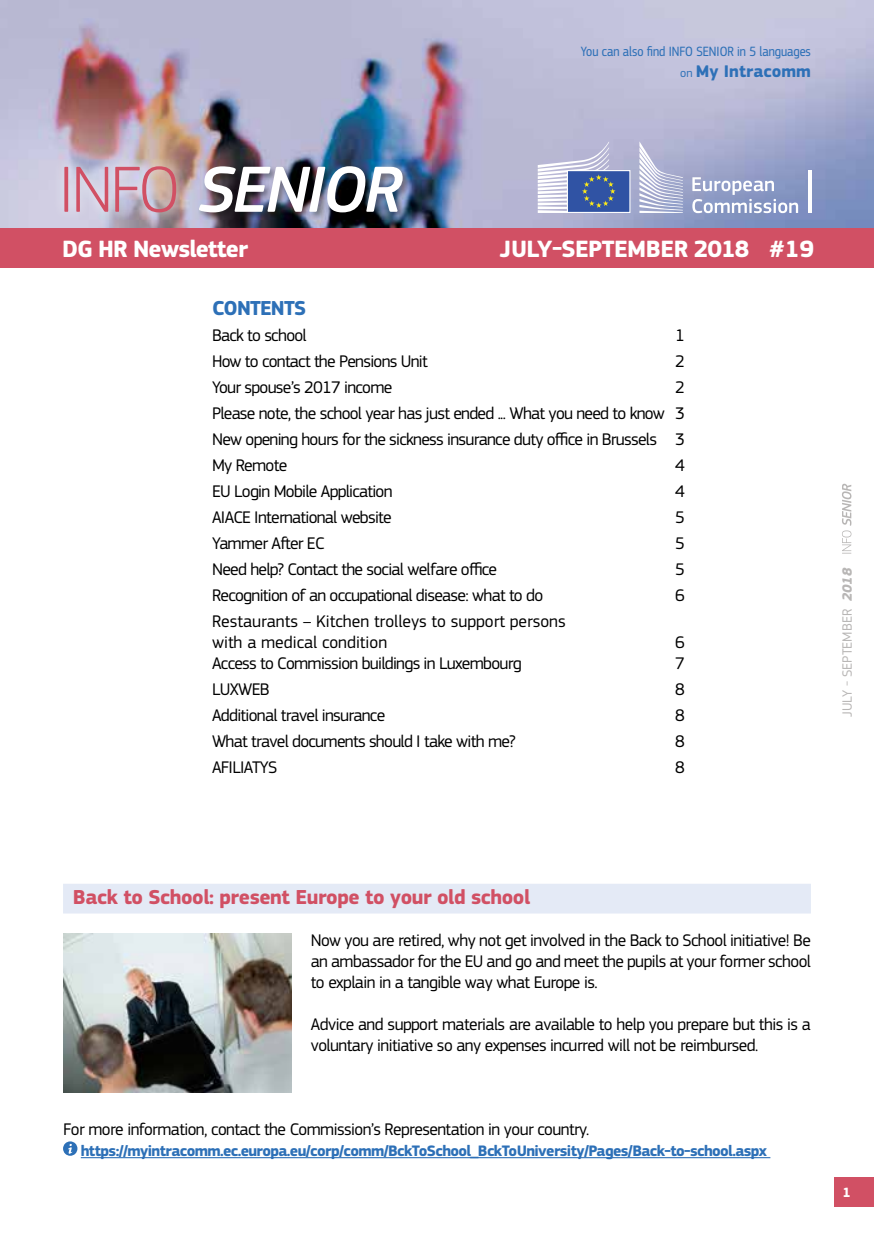
<style>
.page{position:relative;width:874px;height:1241px;background:#fff}
.page>*{position:absolute;margin:0;border:0;box-sizing:border-box;transform-origin:0 0}
.t1{font:700 24.5px "EC Square Sans Pro";letter-spacing:-.02em;color:#fff}
.t2{font:700 24.5px "EC Square Sans Pro";letter-spacing:-.04em;color:#fff}
.t3{font:700 21px "EC Square Sans Pro";letter-spacing:-.02em;color:#d15064}
.t4{font:700 21px "EC Square Sans Pro";letter-spacing:-.04em;color:#2d70b7}
.t5{font:17.5px/25.9px "EC Square Sans Pro";letter-spacing:-.04em;color:#000;text-align:justify}
.t6{font:17.5px/21px "EC Square Sans Pro";color:#000}
.t7{font:700 17.5px "EC Square Sans Pro";color:#2d70b7}
.t8{font:700 15.75px "EC Square Sans Pro";letter-spacing:-.04em;color:#2d70b7}
.t9{font:14px "EC Square Sans Cond Pro";color:#2d70b7}
.t10{font:14px "EC Square Sans Pro";color:#b8b6b5}
.t11{font:700 14px "EC Square Sans Pro";color:#fff}
.s1{font-weight:400;font-size:12.25px}
.s2{font-weight:700;font-style:italic}
</style>
<div class="page">
<div style="left:833px;top:1176px;width:40px;height:30px;background:#d15064"></div>
<svg style="left:842px;top:483px;width:9px;height:70px"></svg>
<div style="left:63px;top:883px;width:747px;height:30px;background:#e4eaf6"></div>
<hr style="left:81px;top:1156px;width:689px;height:1px;background:#2d70b7">
<svg style="left:63px;top:1141px;width:14px;height:14px"></svg>
<img style="left:63px;top:933px;width:228px;height:159px">
<img style="left:0;top:0;width:873px;height:228px">
<div style="left:197px;top:164px;width:214px;height:57px;background:#000;opacity:.38"></div>
<img style="left:198px;top:166px;width:204px;height:46px">
<div style="left:53px;top:155px;width:134px;height:68px;background:#fff;opacity:.75"></div>
<svg style="left:64px;top:166px;width:112px;height:46px;background:#cda5b4"></svg>
<svg style="left:639px;top:141px;width:43px;height:72px;background:#bec1da"></svg>
<div style="left:567px;top:171px;width:62px;height:41px;background:#3053a4"></div>
<div style="left:566px;top:170px;width:64px;height:43px;border:1px solid #fff"></div>
<svg style="left:537px;top:141px;width:78px;height:72px"></svg>
<hr style="left:807px;top:170px;width:3px;height:43px;background:#fff">
<svg style="left:692px;top:177px;width:105px;height:36px"></svg>
<div style="left:0;top:228px;width:873px;height:40px;background:#d15064"></div>
<p class="t9" style="left:580px;top:43px;width:231px">You can also find INFO SENIOR in 5 languages</p>
<p class="t7" style="left:680px;top:60px;width:132px"><span class="s1">on</span> My Intracomm</p>
<h1 class="t2" style="left:62px;top:234px;width:187px">DG HR Newsletter</h1>
<h1 class="t1" style="left:499px;top:234px;width:315px">JULY-SEPTEMBER 2018 #19</h1>
<p class="t4" style="left:212px;top:296px;width:96px">CONTENTS</p>
<p class="t5" style="left:212px;top:322px;width:96px">Back to school</p>
<p class="t5" style="left:675px;top:322px;width:11px">1</p>
<p class="t5" style="left:212px;top:348px;width:217px">How to contact the Pensions Unit</p>
<p class="t5" style="left:675px;top:348px;width:11px">2</p>
<p class="t5" style="left:212px;top:374px;width:182px">Your spouse’s 2017 income</p>
<p class="t5" style="left:212px;top:374px;width:474px;text-indent:463px">2<br>Please note, the school year has just ended ... What you need to know 3<br>New opening hours for the sickness insurance duty office in Brussels 3<br>My Remote</p>
<p class="t5" style="left:675px;top:452px;width:11px">4</p>
<p class="t5" style="left:212px;top:478px;width:182px">EU Login Mobile Application</p>
<p class="t5" style="left:675px;top:478px;width:11px">4</p>
<p class="t5" style="left:212px;top:504px;width:181px">AIACE International website</p>
<p class="t5" style="left:675px;top:504px;width:11px">5</p>
<p class="t5" style="left:212px;top:530px;width:114px">Yammer After EC</p>
<p class="t5" style="left:675px;top:530px;width:11px">5</p>
<p class="t5" style="left:212px;top:556px;width:286px">Need help? Contact the social welfare office</p>
<p class="t5" style="left:675px;top:556px;width:11px">5</p>
<p class="t5" style="left:212px;top:582px;width:332px">Recognition of an occupational disease: what to do</p>
<p class="t5" style="left:675px;top:582px;width:11px">6</p>
<p class="t6" style="left:212px;top:610px;width:355px">Restaurants – Kitchen trolleys to support persons with a medical condition</p>
<p class="t5" style="left:675px;top:629px;width:11px">6</p>
<p class="t5" style="left:212px;top:650px;width:311px">Access to Commission buildings in Luxembourg</p>
<p class="t5" style="left:675px;top:650px;width:11px">7</p>
<p class="t5" style="left:212px;top:676px;width:59px">LUXWEB</p>
<p class="t5" style="left:675px;top:676px;width:11px">8</p>
<p class="t5" style="left:212px;top:702px;width:175px">Additional travel insurance</p>
<p class="t5" style="left:675px;top:702px;width:11px">8</p>
<p class="t5" style="left:212px;top:728px;width:305px">What travel documents should I take with me?</p>
<p class="t5" style="left:675px;top:728px;width:11px">8</p>
<p class="t5" style="left:212px;top:754px;width:67px">AFILIATYS</p>
<p class="t5" style="left:675px;top:754px;width:11px">8</p>
<p class="t10" style="left:838px;top:717px;width:150px;rotate:-90deg">JULY - SEPTEMBER <span class="s2">2018</span></p>
<p class="t3" style="left:73px;top:884px;width:458px">Back to School: present Europe to your old school</p>
<p class="t5" style="left:311px;top:929px;width:501px;line-height:21px">Now you are retired, why not get involved in the Back to School initiative! Be an ambassador for the EU and go and meet the pupils at your former school to explain in a tangible way what Europe is.</p>
<p class="t5" style="left:311px;top:1013px;width:501px;line-height:21px">Advice and support materials are available to help you prepare but this is a voluntary initiative so any expenses incurred will not be reimbursed.</p>
<p class="t5" style="left:63px;top:1115px;width:527px">For more information, contact the Commission’s Representation in your country.</p>
<p class="t8" style="left:81px;top:1140px;width:687px">https://myintracomm.ec.europa.eu/corp/comm/BckToSchool_BckToUniversity/Pages/Back-to-school.aspx</p>
<p class="t11" style="left:842px;top:1183px;width:10px">1</p>
</div>
